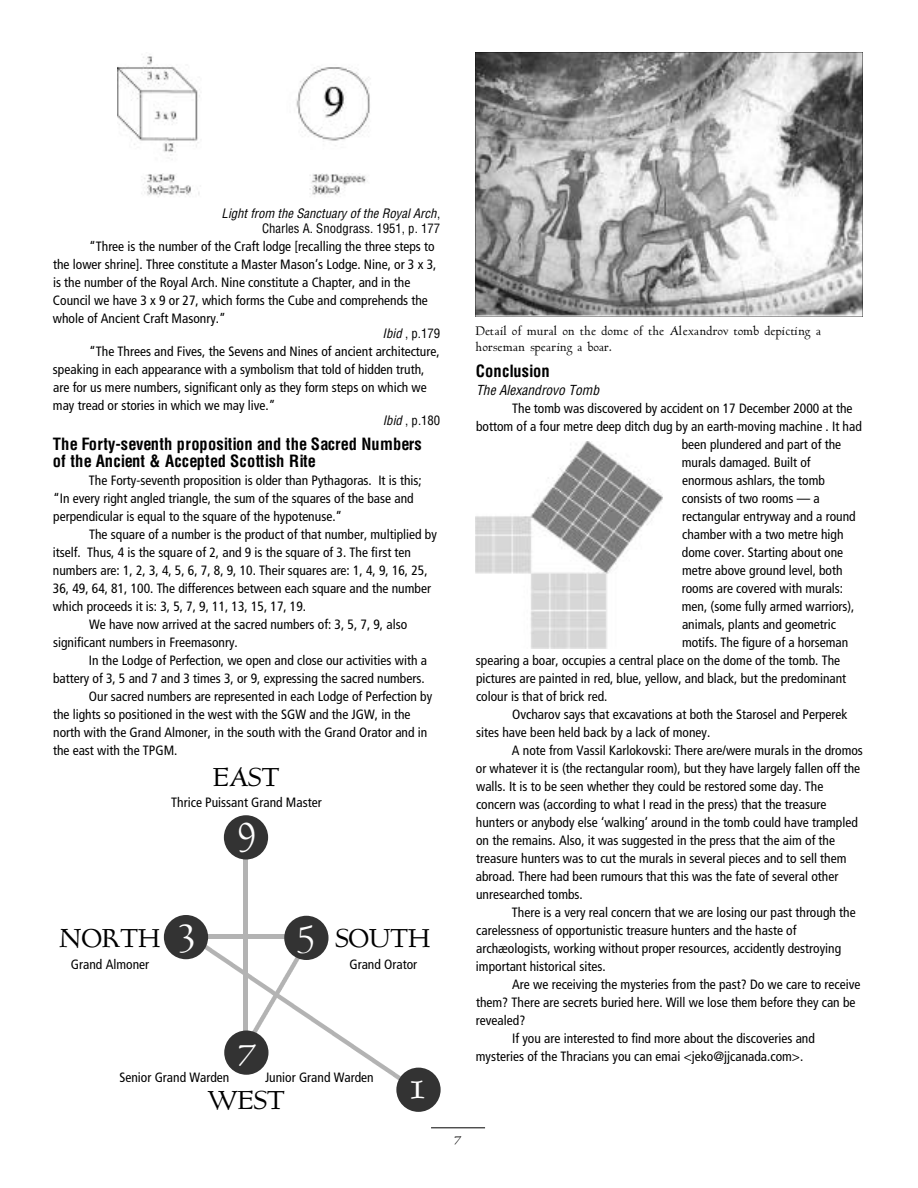
<style>
.page{position:relative;width:918px;height:1188px;background:#fff}
.page>*{position:absolute;margin:0;border:0;box-sizing:border-box;transform-origin:0 0}
.t1{font:46.5px "Goudy Hundred";color:#fff}
.t2{font:31.5px "Goudy Hundred";color:#000}
.t3{font:18px "Goudy Hundred";color:#000}
.t4{font:700 condensed 16.5px/16.5px "Helvetica";color:#000}
.t5{font:15px/16.5px "Goudy Hundred";color:#000}
.t6{font:condensed 13.5px/18px "Frutiger";color:#000}
.t7{font:italic condensed 13.5px "Helvetica";color:#000}
.t8{font:italic condensed 12.75px/15px "Helvetica";color:#000;text-align:right}
.t9{font:condensed 12.75px "Helvetica";color:#000}
.s1{font-style:normal}
.s2{font-style:italic}
</style>
<div class="page">
<hr style="left:431px;top:1128px;width:54px;height:1px;background:#000">
<img style="left:117px;top:56px;width:253px;height:141px">
<img style="left:475px;top:441px;width:188px;height:207px">
<img style="left:476px;top:53px;width:387px;height:263px">
<img style="left:201px;top:943px;width:203px;height:137px">
<div style="left:197px;top:934px;width:97px;height:5px;background:#b3b3b3"></div>
<img style="left:248px;top:951px;width:54px;height:90px">
<div style="left:243px;top:855px;width:5px;height:189px;background:#b3b3b3"></div>
<div style="left:396px;top:1068px;width:45px;height:44px;background:#333;border-radius:50%"></div>
<div style="left:164px;top:915px;width:44px;height:44px;background:#333;border-radius:50%"></div>
<div style="left:284px;top:916px;width:44px;height:44px;background:#333;border-radius:50%"></div>
<div style="left:224px;top:815px;width:44px;height:45px;background:#333;border-radius:50%"></div>
<div style="left:224px;top:1030px;width:44px;height:45px;background:#333;border-radius:50%"></div>
<p class="t8" style="left:222px;top:206px;width:220px">Light from the Sanctuary of the Royal Arch<span class="s1">,<br>Charles A. Snodgrass. 1951, p. 177</span></p>
<p class="t6" style="left:53px;top:238px;width:385px;text-indent:36px">“Three is the number of the Craft lodge [recalling the three steps to the lower shrine]. Three constitute a Master Mason’s Lodge. Nine, or 3 x 3, is the number of the Royal Arch. Nine constitute a Chapter, and in the Council we have 3 x 9 or 27, which forms the Cube and comprehends the whole of Ancient Craft Masonry.”</p>
<p class="t9" style="left:383px;top:328px;width:59px"><span class="s2">Ibid</span> , p.179</p>
<p class="t6" style="left:53px;top:343px;width:388px;text-indent:36px">“The Threes and Fives, the Sevens and Nines of ancient architecture, speaking in each appearance with a symbolism that told of hidden truth, are for us mere numbers, significant only as they form steps on which we may tread or stories in which we may live.”</p>
<p class="t9" style="left:383px;top:415px;width:59px"><span class="s2">Ibid</span> , p.180</p>
<p class="t4" style="left:53px;top:437px;width:370px">The Forty-seventh proposition and the Sacred Numbers of the Ancient &amp; Accepted Scottish Rite</p>
<p class="t6" style="left:53px;top:472px;width:370px;text-indent:36px">The Forty-seventh proposition is older than Pythagoras. It is this; “In every right angled triangle, the sum of the squares of the base and perpendicular is equal to the square of the hypotenuse.”</p>
<p class="t6" style="left:89px;top:526px;width:349px">The square of a number is the product of that number, multiplied by</p>
<p class="t6" style="left:53px;top:544px;width:360px">itself. Thus, 4 is the square of 2, and 9 is the square of 3. The first ten</p>
<p class="t6" style="left:53px;top:562px;width:376px">numbers are: 1, 2, 3, 4, 5, 6, 7, 8, 9, 10. Their squares are: 1, 4, 9, 16, 25,</p>
<p class="t6" style="left:53px;top:580px;width:380px">36, 49, 64, 81, 100. The differences between each square and the number</p>
<p class="t6" style="left:53px;top:598px;width:255px">which proceeds it is: 3, 5, 7, 9, 11, 13, 15, 17, 19.</p>
<p class="t6" style="left:89px;top:616px;width:320px">We have now arrived at the sacred numbers of: 3, 5, 7, 9, also</p>
<p class="t6" style="left:53px;top:634px;width:186px">significant numbers in Freemasonry.</p>
<p class="t6" style="left:89px;top:652px;width:340px">In the Lodge of Perfection, we open and close our activities with a</p>
<p class="t6" style="left:53px;top:670px;width:373px">battery of 3, 5 and 7 and 3 times 3, or 9, expressing the sacred numbers.</p>
<p class="t6" style="left:89px;top:688px;width:345px">Our sacred numbers are represented in each Lodge of Perfection by</p>
<p class="t6" style="left:53px;top:706px;width:359px">the lights so positioned in the west with the SGW and the JGW, in the</p>
<p class="t6" style="left:53px;top:724px;width:376px">north with the Grand Almoner, in the south with the Grand Orator and in</p>
<p class="t6" style="left:53px;top:742px;width:126px">the east with the TPGM.</p>
<h2 class="t2" style="left:213px;top:761px;width:68px">EAST</h2>
<p class="t6" style="left:171px;top:794px;width:152px">Thrice Puissant Grand Master</p>
<h1 class="t1" style="left:239px;top:803px;width:19px">9</h1>
<h1 class="t1" style="left:180px;top:903px;width:16px">3</h1>
<h1 class="t1" style="left:299px;top:905px;width:17px">5</h1>
<h2 class="t2" style="left:60px;top:921px;width:102px">NORTH</h2>
<h2 class="t2" style="left:336px;top:921px;width:96px">SOUTH</h2>
<p class="t6" style="left:71px;top:956px;width:80px">Grand Almoner</p>
<p class="t6" style="left:349px;top:956px;width:69px">Grand Orator</p>
<h1 class="t1" style="left:239px;top:1025px;width:19px">7</h1>
<p class="t6" style="left:119px;top:1069px;width:111px">Senior Grand Warden</p>
<p class="t6" style="left:265px;top:1069px;width:110px">Junior Grand Warden</p>
<h2 class="t2" style="left:208px;top:1083px;width:79px">WEST</h2>
<h1 class="t1" style="left:411px;top:1061px;width:16px">1</h1>
<p class="t5" style="left:476px;top:322px;width:347px">Detail of mural on the dome of the Alexandrov tomb depicting a horseman spearing a boar.</p>
<p class="t4" style="left:476px;top:364px;width:75px">C o n c l u s i o n</p>
<p class="t7" style="left:476px;top:384px;width:124px">The Alexandrovo Tomb</p>
<p class="t6" style="left:512px;top:400px;width:342px">The tomb was discovered by accident on 17 December 2000 at the</p>
<p class="t6" style="left:476px;top:418px;width:387px">bottom of a four metre deep ditch dug by an earth-moving machine . It had</p>
<p class="t6" style="left:682px;top:436px;width:161px">been plundered and part of the</p>
<p class="t6" style="left:682px;top:454px;width:130px">murals damaged. Built of</p>
<p class="t6" style="left:682px;top:472px;width:144px">enormous ashlars, the tomb</p>
<p class="t6" style="left:682px;top:490px;width:139px">consists of two rooms — a</p>
<p class="t6" style="left:682px;top:508px;width:175px">rectangular entryway and a round</p>
<p class="t6" style="left:682px;top:526px;width:163px">chamber with a two metre high</p>
<p class="t6" style="left:682px;top:544px;width:163px">dome cover. Starting about one</p>
<p class="t6" style="left:682px;top:562px;width:162px">metre above ground level, both</p>
<p class="t6" style="left:682px;top:580px;width:163px">rooms are covered with murals:</p>
<p class="t6" style="left:682px;top:598px;width:174px">men, (some fully armed warriors),</p>
<p class="t6" style="left:682px;top:616px;width:156px">animals, plants and geometric</p>
<p class="t6" style="left:682px;top:634px;width:168px">motifs. The figure of a horseman</p>
<p class="t6" style="left:476px;top:652px;width:366px">spearing a boar, occupies a central place on the dome of the tomb. The</p>
<p class="t6" style="left:476px;top:670px;width:372px">pictures are painted in red, blue, yellow, and black, but the predominant</p>
<p class="t6" style="left:476px;top:688px;width:133px">colour is that of brick red.</p>
<p class="t6" style="left:512px;top:706px;width:337px">Ovcharov says that excavations at both the Starosel and Perperek</p>
<p class="t6" style="left:476px;top:724px;width:236px">sites have been held back by a lack of money.</p>
<p class="t6" style="left:512px;top:742px;width:353px">A note from Vassil Karlokovski: There are/were murals in the dromos</p>
<p class="t6" style="left:476px;top:760px;width:386px">or whatever it is (the rectangular room), but they have largely fallen off the</p>
<p class="t6" style="left:476px;top:778px;width:349px">walls. It is to be seen whether they could be restored some day. The</p>
<p class="t6" style="left:476px;top:796px;width:352px">concern was (according to what I read in the press) that the treasure</p>
<p class="t6" style="left:476px;top:814px;width:384px">hunters or anybody else ‘walking’ around in the tomb could have trampled</p>
<p class="t6" style="left:476px;top:832px;width:361px">on the remains. Also, it was suggested in the press that the aim of the</p>
<p class="t6" style="left:476px;top:850px;width:372px">treasure hunters was to cut the murals in several pieces and to sell them</p>
<p class="t6" style="left:476px;top:868px;width:364px">abroad. There had been rumours that this was the fate of several other</p>
<p class="t6" style="left:476px;top:886px;width:108px">unresearched tombs.</p>
<p class="t6" style="left:512px;top:904px;width:345px">There is a very real concern that we are losing our past through the</p>
<p class="t6" style="left:476px;top:922px;width:322px">carelessness of opportunistic treasure hunters and the haste of</p>
<p class="t6" style="left:476px;top:940px;width:367px">archæologists, working without proper resources, accidently destroying</p>
<p class="t6" style="left:476px;top:958px;width:131px">important historical sites.</p>
<p class="t6" style="left:512px;top:976px;width:350px">Are we receiving the mysteries from the past? Do we care to receive</p>
<p class="t6" style="left:476px;top:994px;width:381px">them? There are secrets buried here. Will we lose them before they can be</p>
<p class="t6" style="left:476px;top:1012px;width:51px">revealed?</p>
<p class="t6" style="left:512px;top:1030px;width:304px">If you are interested to find more about the discoveries and</p>
<p class="t6" style="left:476px;top:1048px;width:329px">mysteries of the Thracians you can emai &lt;jeko@jjcanada.com&gt;.</p>
<h3 class="t3" style="left:455px;top:1129px;width:8px">7</h3>
</div>
